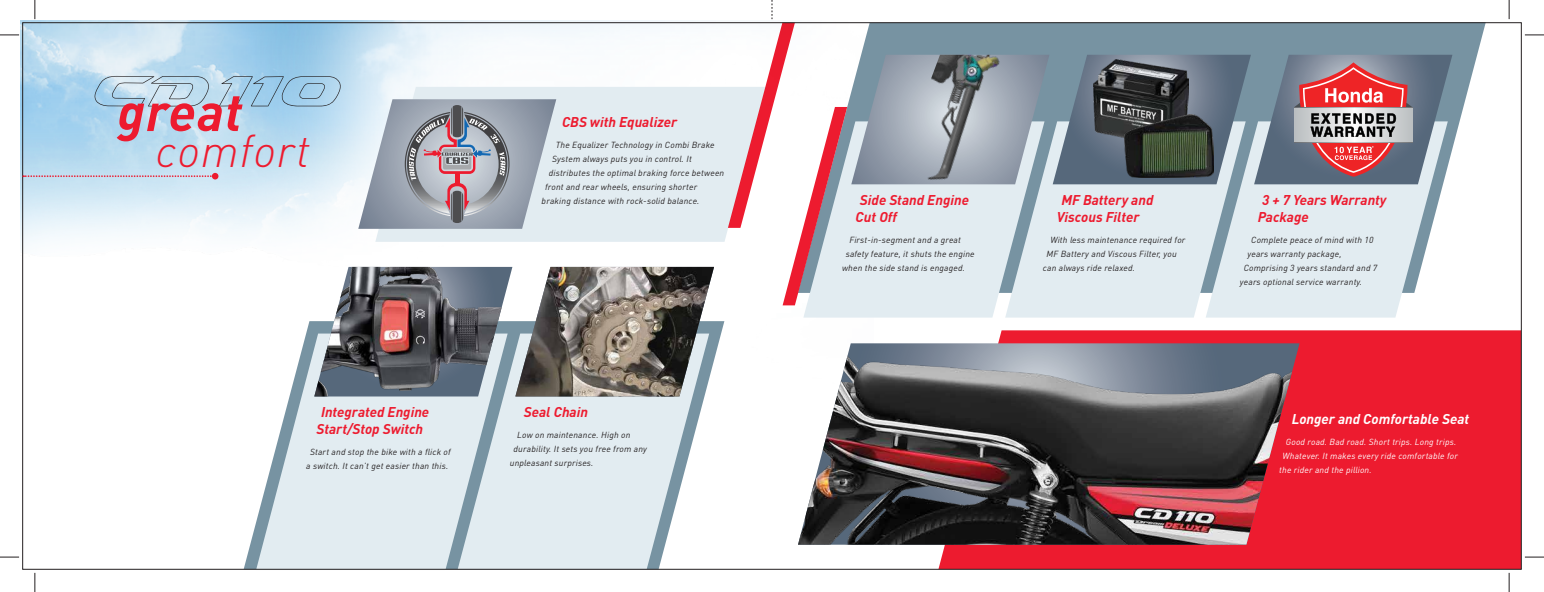
<style>
.page{position:relative;width:1544px;height:592px;background:#fff}
.page>*{position:absolute;margin:0;border:0;box-sizing:border-box;transform-origin:0 0}
.t1{font:italic 700 52.5px "DIN Pro";letter-spacing:.015em;color:#ed1b2f}
.t2{font:italic 300 45.5px "DIN Pro";letter-spacing:.02em;color:#ed1b2f}
.t3{font:italic 700 14px/16.8px "DIN Pro";color:#ed1b2f}
.t4{font:italic 700 14px "DIN Pro";color:#fff}
.t5{font:italic 8.75px/14px "DIN Pro";letter-spacing:.02em;color:#231f20;text-align:center}
.t6{font:italic 8.75px "DIN Pro";letter-spacing:.02em;color:#fff}
</style>
<div class="page">
<img style="left:21px;top:20px;width:853px;height:569px">
<div style="left:938px;top:330px;width:581px;height:237px;background:#ed1b2f"></div>
<svg style="left:1452px;top:24px;width:33px;height:126px"></svg>
<div style="left:1245px;top:305px;width:154px;height:12px;background:#e2ecf1"></div>
<div style="left:1044px;top:305px;width:201px;height:12px;background:#e2ecf1"></div>
<div style="left:803px;top:305px;width:241px;height:12px;background:#e2ecf1"></div>
<div style="left:375px;top:87px;width:353px;height:154px;background:#e2ecf1"></div>
<img style="left:798px;top:343px;width:501px;height:201px">
<svg style="left:244px;top:321px;width:480px;height:246px"></svg>
<svg style="left:507px;top:396px;width:202px;height:171px;background:#dfe8ed"></svg>
<svg style="left:256px;top:333px;width:251px;height:234px;background:#d9e4ea"></svg>
<svg style="left:314px;top:266px;width:201px;height:130px;background:#74747b"></svg>
<img style="left:515px;top:266px;width:199px;height:130px">
<svg style="left:35px;top:0;width:1px;height:19px"></svg>
<svg style="left:0;top:35px;width:19px;height:1px"></svg>
<svg style="left:0;top:556px;width:19px;height:1px"></svg>
<svg style="left:35px;top:572px;width:1px;height:19px"></svg>
<svg style="left:1508px;top:0;width:1px;height:19px"></svg>
<svg style="left:1525px;top:35px;width:18px;height:1px"></svg>
<svg style="left:1525px;top:556px;width:18px;height:1px"></svg>
<svg style="left:1508px;top:572px;width:1px;height:19px"></svg>
<svg style="left:358px;top:99px;width:198px;height:129px;background:#a7aab4"></svg>
<svg style="left:94px;top:76px;width:115px;height:30px;background:#b5cfdf"></svg>
<svg style="left:219px;top:76px;width:122px;height:30px;background:#9dc4dd"></svg>
<svg style="left:23px;top:173px;width:195px;height:6px"></svg>
<svg style="left:728px;top:0;width:724px;height:305px"></svg>
<h1 class="t1" style="left:117px;top:69px;width:127px">great</h1>
<h2 class="t2" style="left:155px;top:116px;width:156px">comfort</h2>
<h3 class="t3" style="left:562px;top:111px;width:117px">CBS with Equalizer</h3>
<p class="t5" style="left:556px;top:136px;width:160px">The Equalizer Technology in Combi Brake</p>
<p class="t5" style="left:552px;top:150px;width:141px">System always puts you in control. It</p>
<p class="t5" style="left:549px;top:164px;width:177px">distributes the optimal braking force between</p>
<p class="t5" style="left:545px;top:178px;width:154px">front and rear wheels, ensuring shorter</p>
<p class="t5" style="left:541px;top:192px;width:159px">braking distance with rock-solid balance.</p>
<h3 class="t3" style="left:316px;top:401px;width:114px;text-align:center">Integrated Engine<br>Start/Stop Switch</h3>
<p class="t5" style="left:306px;top:443px;width:146px">Start and stop the bike with a flick of a switch. It can’t get easier than this.</p>
<h3 class="t3" style="left:524px;top:401px;width:66px">Seal Chain</h3>
<p class="t5" style="left:517px;top:426px;width:115px">Low on maintenance. High on</p>
<p class="t5" style="left:513px;top:440px;width:135px">durability. It sets you free from any</p>
<p class="t5" style="left:510px;top:454px;width:85px">unpleasant surprises.</p>
<h3 class="t3" style="left:855px;top:190px;width:115px;text-indent:4px">Side Stand Engine<br>Cut Off</h3>
<p class="t5" style="left:849px;top:231px;width:113px">First-in-segment and a great</p>
<p class="t5" style="left:845px;top:245px;width:130px">safety feature, it shuts the engine</p>
<p class="t5" style="left:842px;top:259px;width:124px">when the side stand is engaged.</p>
<h3 class="t3" style="left:1057px;top:190px;width:98px;text-indent:4px">MF Battery and<br>Viscous Filter</h3>
<p class="t5" style="left:1050px;top:231px;width:136px">With less maintenance required for</p>
<p class="t5" style="left:1046px;top:245px;width:132px">MF Battery and Viscous Filter, you</p>
<p class="t5" style="left:1043px;top:259px;width:94px">can always ride relaxed.</p>
<h3 class="t3" style="left:1257px;top:190px;width:130px;text-indent:4px">3 + 7 Years Warranty<br>Package</h3>
<p class="t5" style="left:1251px;top:231px;width:124px">Complete peace of mind with 10</p>
<p class="t5" style="left:1247px;top:245px;width:96px">years warranty package,</p>
<p class="t5" style="left:1243px;top:259px;width:135px">Comprising 3 years standard and 7</p>
<p class="t5" style="left:1240px;top:273px;width:124px">years optional service warranty.</p>
<h3 class="t4" style="left:1291px;top:407px;width:179px">Longer and Comfortable Seat</h3>
<p class="t6" style="left:1285px;top:434px;width:172px">Good road. Bad road. Short trips. Long trips.</p>
<p class="t6" style="left:1282px;top:448px;width:177px">Whatever. It makes every ride comfortable for</p>
<p class="t6" style="left:1279px;top:462px;width:94px">the rider and the pillion.</p>
</div>
